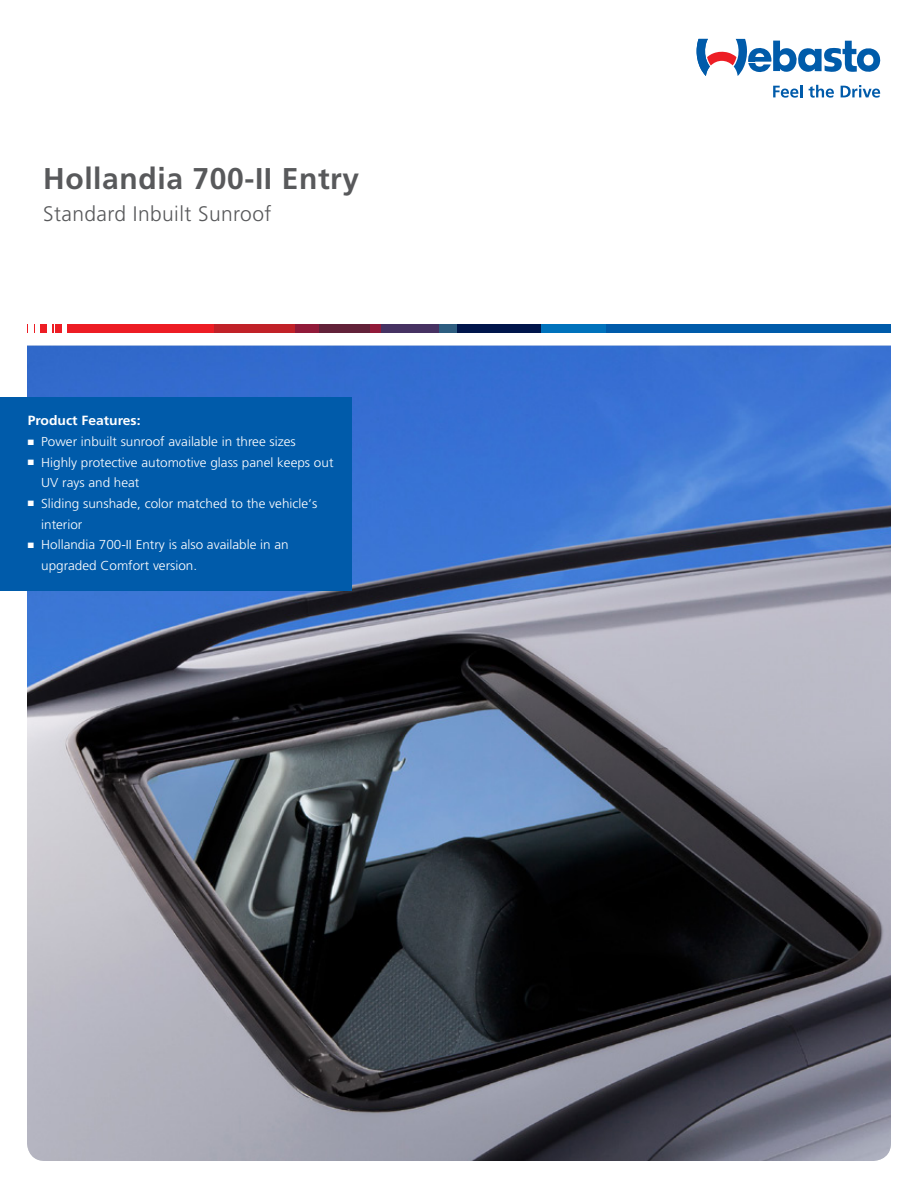
<style>
.page{position:relative;width:918px;height:1188px;background:#fff}
.page>*{position:absolute;margin:0;border:0;box-sizing:border-box;transform-origin:0 0}
.t1{font:700 30px "Frutiger";letter-spacing:.02em;color:#58595b}
.t2{font:300 21px "Frutiger";letter-spacing:.02em;color:#58595b}
.t3{font:700 13.35px "Frutiger";color:#fff;scale:1.04 1}
.t4{font:300 12.9px/20.5px "Frutiger";color:#fff;scale:1.04 1}
</style>
<div class="page">
<svg style="left:697px;top:39px;width:183px;height:37px"></svg>
<svg style="left:773px;top:85px;width:29px;height:13px"></svg>
<svg style="left:809px;top:85px;width:25px;height:13px"></svg>
<svg style="left:841px;top:85px;width:39px;height:13px"></svg>
<div style="left:27px;top:324px;width:187px;height:9px;background:#ed1d24"></div>
<div style="left:214px;top:324px;width:81px;height:9px;background:#c12128"></div>
<div style="left:295px;top:324px;width:25px;height:9px;background:#911a39"></div>
<div style="left:320px;top:324px;width:50px;height:9px;background:#622239"></div>
<div style="left:370px;top:324px;width:11px;height:9px;background:#911a39"></div>
<div style="left:381px;top:324px;width:58px;height:9px;background:#463262"></div>
<div style="left:439px;top:324px;width:19px;height:9px;background:#2d5d80"></div>
<div style="left:458px;top:324px;width:83px;height:9px;background:#00154b"></div>
<div style="left:541px;top:324px;width:65px;height:9px;background:#0072bc"></div>
<div style="left:606px;top:324px;width:285px;height:9px;background:#005baa"></div>
<svg style="left:28px;top:324px;width:6px;height:9px"></svg>
<div style="left:35px;top:324px;width:5px;height:9px;background:#fff"></div>
<svg style="left:47px;top:324px;width:8px;height:9px"></svg>
<div style="left:62px;top:324px;width:5px;height:9px;background:#fff"></div>
<img style="left:27px;top:346px;width:864px;height:815px">
<div style="left:0;top:397px;width:352px;height:194px;background:#005baa"></div>
<h1 class="t1" style="left:43px;top:161px;width:318px">Hollandia 700-II Entry</h1>
<h2 class="t2" style="left:43px;top:201px;width:230px">Standard Inbuilt Sunroof</h2>
<p class="t3" style="left:28px;top:413px;width:110px">Product Features:</p>
<p class="t4" style="left:28px;top:431px;width:259px">■ Power inbuilt sunroof available in three sizes</p>
<p class="t4" style="left:41px;top:452px;width:283px;text-indent:-13px">■ Highly protective automotive glass panel keeps out<br>UV rays and heat</p>
<p class="t4" style="left:41px;top:493px;width:267px;text-indent:-13px">■ Sliding sunshade, color matched to the vehicle‘s interior</p>
<p class="t4" style="left:41px;top:535px;width:240px;text-indent:-14px">■ Hollandia 700-II Entry is also available in an upgraded Comfort version.</p>
</div>
